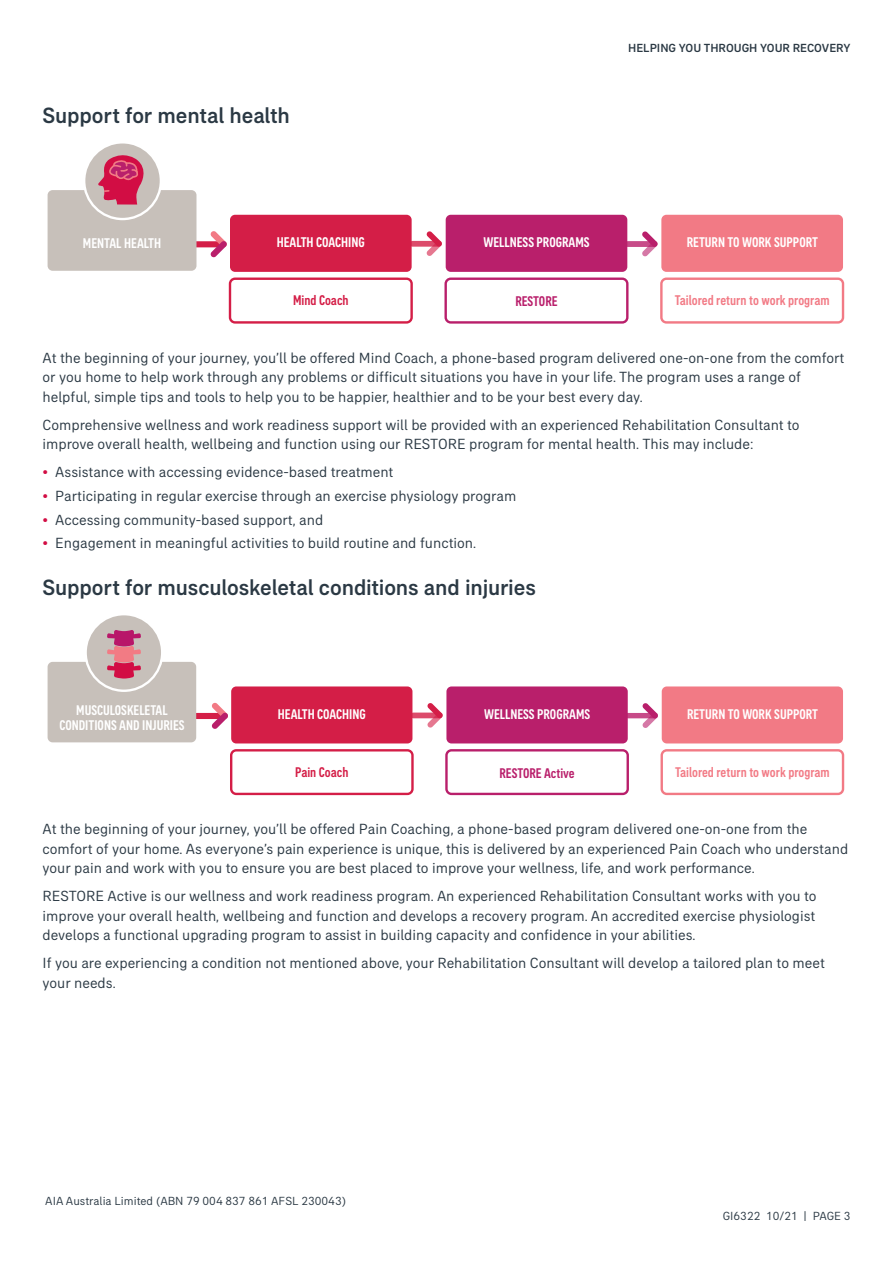
<style>
.page{position:relative;width:893px;height:1263px;background:#fff}
.page>*{position:absolute;margin:0;border:0;box-sizing:border-box;transform-origin:0 0}
.t1{font:500 22.5px "AIA Everest";letter-spacing:-.005em;color:#2b3944}
.t2{font:15px/19.5px "AIA Everest";color:#2b3944}
.t3{font:500 condensed 14.4px "AIA Everest";color:#fff}
.t4{font:500 condensed 14.4px "AIA Everest";color:#f27a85}
.t5{font:500 condensed 14.4px "AIA Everest";color:#d41e47}
.t6{font:500 condensed 14.4px "AIA Everest";color:#b91f6b}
.t7{font:500 condensed 14.25px/14.9px "AIA Everest";color:#fff;text-align:center}
.t8{font:500 condensed 14.25px "AIA Everest";color:#f27a85}
.t9{font:500 condensed 14.25px "AIA Everest";color:#b91f6b}
.t10{font:500 condensed 14.25px "AIA Everest";color:#d41e47}
.t11{font:12px "AIA Everest";color:#2b3944}
.t12{font:500 12px "AIA Everest";color:#2b3944}
.s1{color:#d20d44}
</style>
<div class="page">
<svg style="left:625px;top:241px;width:32px;height:6px"></svg>
<svg style="left:642px;top:231px;width:15px;height:25px"></svg>
<div style="left:410px;top:241px;width:31px;height:6px;background:#dc4b6b;border-radius:3px"></div>
<svg style="left:427px;top:231px;width:15px;height:25px"></svg>
<div style="left:193px;top:241px;width:33px;height:6px;background:#d41e47;border-radius:3px"></div>
<svg style="left:211px;top:231px;width:16px;height:26px"></svg>
<div style="left:230px;top:215px;width:182px;height:57px;background:#d41e47;border-radius:5px"></div>
<div style="left:446px;top:215px;width:181px;height:57px;background:#b91f6b;border-radius:5px"></div>
<div style="left:661px;top:215px;width:182px;height:57px;background:#f27a85;border-radius:5px"></div>
<div style="left:229px;top:277px;width:184px;height:47px;border:2px solid #d41e47;border-radius:5px"></div>
<div style="left:444px;top:277px;width:184px;height:47px;border:2px solid #b91f6b;border-radius:5px"></div>
<div style="left:660px;top:277px;width:184px;height:47px;border:2px solid #f27a85;border-radius:5px"></div>
<div style="left:48px;top:190px;width:148px;height:81px;background:#c7c0ba;border-radius:5px"></div>
<div style="left:84px;top:142px;width:77px;height:77px;background:#c7c0ba;border-radius:50%"></div>
<div style="left:83px;top:141px;width:79px;height:79px;border:2px solid #fff;border-radius:50%"></div>
<svg style="left:98px;top:155px;width:46px;height:50px"></svg>
<div style="left:625px;top:713px;width:32px;height:6px;background:#c74b88;border-radius:3px"></div>
<svg style="left:643px;top:703px;width:15px;height:25px"></svg>
<svg style="left:410px;top:712px;width:32px;height:6px"></svg>
<svg style="left:427px;top:703px;width:16px;height:25px"></svg>
<div style="left:194px;top:713px;width:33px;height:6px;background:#d41e47;border-radius:3px"></div>
<svg style="left:212px;top:703px;width:16px;height:26px"></svg>
<div style="left:231px;top:686px;width:181px;height:57px;background:#d41e47;border-radius:5px"></div>
<div style="left:446px;top:686px;width:182px;height:57px;background:#b91f6b;border-radius:5px"></div>
<div style="left:662px;top:686px;width:181px;height:57px;background:#f27a85;border-radius:5px"></div>
<div style="left:230px;top:749px;width:184px;height:46px;border:2px solid #d41e47;border-radius:5px"></div>
<div style="left:445px;top:749px;width:184px;height:46px;border:2px solid #b91f6b;border-radius:5px"></div>
<div style="left:660px;top:749px;width:184px;height:46px;border:2px solid #f27a85;border-radius:5px"></div>
<div style="left:48px;top:662px;width:148px;height:80px;background:#c7c0ba;border-radius:5px"></div>
<div style="left:86px;top:614px;width:76px;height:77px;background:#c7c0ba;border-radius:50%"></div>
<div style="left:84px;top:613px;width:79px;height:79px;border:2px solid #fff;border-radius:50%"></div>
<svg style="left:107px;top:630px;width:34px;height:48px"></svg>
<h1 class="t1" style="left:43px;top:103px;width:249px">Support for mental health</h1>
<p class="t12" style="left:628px;top:41px;width:224px">HELPING YOU THROUGH YOUR RECOVERY</p>
<p class="t3" style="left:83px;top:235px;width:80px">MENTAL HEALTH</p>
<p class="t3" style="left:277px;top:234px;width:90px">HEALTH COACHING</p>
<p class="t3" style="left:483px;top:234px;width:108px">WELLNESS PROGRAMS</p>
<p class="t3" style="left:687px;top:234px;width:133px">RETURN TO WORK SUPPORT</p>
<p class="t5" style="left:293px;top:292px;width:57px">Mind Coach</p>
<p class="t6" style="left:515px;top:293px;width:44px">RESTORE</p>
<p class="t4" style="left:675px;top:292px;width:156px">Tailored return to work program</p>
<p class="t2" style="left:43px;top:347px;width:803px">At the beginning of your journey, you’ll be offered Mind Coach, a phone-based program delivered one-on-one from the comfort or you home to help work through any problems or difficult situations you have in your life. The program uses a range of helpful, simple tips and tools to help you to be happier, healthier and to be your best every day.</p>
<p class="t2" style="left:43px;top:414px;width:759px">Comprehensive wellness and work readiness support will be provided with an experienced Rehabilitation Consultant to improve overall health, wellbeing and function using our RESTORE program for mental health. This may include:</p>
<p class="t2" style="left:43px;top:462px;width:352px"><span class="s1">•</span> Assistance with accessing evidence-based treatment</p>
<p class="t2" style="left:43px;top:486px;width:475px"><span class="s1">•</span> Participating in regular exercise through an exercise physiology program</p>
<p class="t2" style="left:43px;top:509px;width:282px"><span class="s1">•</span> Accessing community-based support, and</p>
<p class="t2" style="left:43px;top:533px;width:435px"><span class="s1">•</span> Engagement in meaningful activities to build routine and function.</p>
<h1 class="t1" style="left:43px;top:574px;width:495px">Support for musculoskeletal conditions and injuries</h1>
<p class="t7" style="left:59px;top:702px;width:127px">MUSCULOSKELETAL<br>CONDITIONS AND INJURIES</p>
<p class="t7" style="left:278px;top:706px;width:89px">HEALTH COACHING</p>
<p class="t7" style="left:484px;top:706px;width:108px">WELLNESS PROGRAMS</p>
<p class="t7" style="left:687px;top:706px;width:132px">RETURN TO WORK SUPPORT</p>
<p class="t10" style="left:295px;top:764px;width:55px">Pain Coach</p>
<p class="t9" style="left:499px;top:765px;width:77px">RESTORE Active</p>
<p class="t8" style="left:675px;top:764px;width:156px">Tailored return to work program</p>
<p class="t2" style="left:43px;top:819px;width:807px">At the beginning of your journey, you’ll be offered Pain Coaching, a phone-based program delivered one-on-one from the comfort of your home. As everyone’s pain experience is unique, this is delivered by an experienced Pain Coach who understand your pain and work with you to ensure you are best placed to improve your wellness, life, and work performance.</p>
<p class="t2" style="left:43px;top:886px;width:775px;text-align:justify">RESTORE Active is our wellness and work readiness program. An experienced Rehabilitation Consultant works with you to improve your overall health, wellbeing and function and develops a recovery program. An accredited exercise physiologist develops a functional upgrading program to assist in building capacity and confidence in your abilities.</p>
<p class="t2" style="left:43px;top:953px;width:784px">If you are experiencing a condition not mentioned above, your Rehabilitation Consultant will develop a tailored plan to meet your needs.</p>
<p class="t11" style="left:45px;top:1194px;width:302px">AIA Australia Limited (ABN 79 004 837 861 AFSL 230043)</p>
<p class="t11" style="left:723px;top:1209px;width:129px">GI6322 10/21 | PAGE 3</p>
</div>
